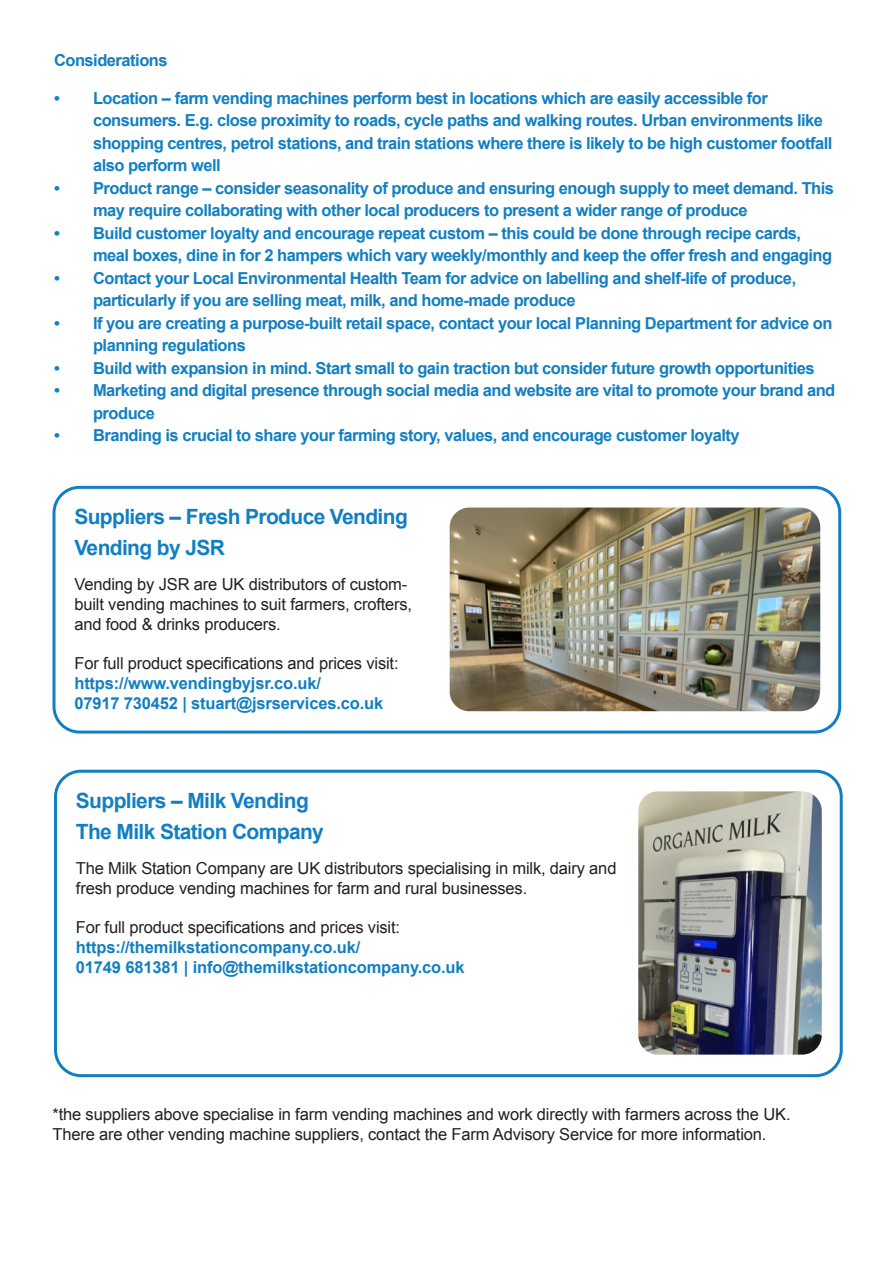
<style>
.page{position:relative;width:893px;height:1263px;background:#fff}
.page>*{position:absolute;margin:0;border:0;box-sizing:border-box;transform-origin:0 0}
.t1{font:700 21px "Arial";letter-spacing:-.03em;color:#127fc2}
.t2{font:700 16.5px/22.5px "Arial";letter-spacing:-.03em;color:#127fc2}
.t3{font:16.5px/19.8px "Arial";letter-spacing:-.01em;color:#231f20}
.t4{font:700 16.5px "Arial";letter-spacing:-.01em;color:#127fc2}
</style>
<div class="page">
<div style="left:52px;top:486px;width:789px;height:247px;border:3px solid #127fc2;border-radius:26px"></div>
<img style="left:450px;top:507px;width:370px;height:204px">
<div style="left:54px;top:770px;width:789px;height:307px;border:3px solid #127fc2;border-radius:26px"></div>
<img style="left:638px;top:791px;width:184px;height:263px">
<p class="t2" style="left:54px;top:50px;width:115px">Considerations</p>
<p class="t2" style="left:93px;top:87px;width:741px;text-indent:-39px">• Location – farm vending machines perform best in locations which are easily accessible for consumers. E.g. close proximity to roads, cycle paths and walking routes. Urban environments like shopping centres, petrol stations, and train stations where there is likely to be high customer footfall also perform well</p>
<p class="t2" style="left:93px;top:177px;width:743px;text-indent:-39px">• Product range – consider seasonality of produce and ensuring enough supply to meet demand. This may require collaborating with other local producers to present a wider range of produce</p>
<p class="t2" style="left:93px;top:222px;width:741px;text-indent:-39px">• Build customer loyalty and encourage repeat custom – this could be done through recipe cards, meal boxes, dine in for 2 hampers which vary weekly/monthly and keep the offer fresh and engaging</p>
<p class="t2" style="left:93px;top:267px;width:705px;text-indent:-39px">• Contact your Local Environmental Health Team for advice on labelling and shelf-life of produce, particularly if you are selling meat, milk, and home-made produce</p>
<p class="t2" style="left:93px;top:312px;width:741px;text-indent:-39px">• If you are creating a purpose-built retail space, contact your local Planning Department for advice on planning regulations</p>
<p class="t2" style="left:54px;top:357px;width:762px">• Build with expansion in mind. Start small to gain traction but consider future growth opportunities</p>
<p class="t2" style="left:93px;top:380px;width:744px;text-indent:-39px">• Marketing and digital presence through social media and website are vital to promote your brand and produce</p>
<p class="t2" style="left:54px;top:425px;width:687px">• Branding is crucial to share your farming story, values, and encourage customer loyalty</p>
<p class="t1" style="left:74px;top:503px;width:335px">Suppliers – Fresh Produce Vending</p>
<p class="t1" style="left:74px;top:534px;width:152px">Vending by JSR</p>
<p class="t3" style="left:74px;top:575px;width:339px">Vending by JSR are UK distributors of custom&shy;built vending machines to suit farmers, crofters, and food &amp; drinks producers.</p>
<p class="t3" style="left:74px;top:654px;width:326px">For full product specifications and prices visit:</p>
<p class="t4" style="left:74px;top:672px;width:248px">https://www.vendingbyjsr.co.uk/</p>
<p class="t4" style="left:74px;top:692px;width:310px">07917 730452 | stuart@jsrservices.co.uk</p>
<p class="t1" style="left:76px;top:786px;width:234px">Suppliers – Milk Vending</p>
<p class="t1" style="left:76px;top:818px;width:250px">The Milk Station Company</p>
<p class="t3" style="left:76px;top:858px;width:542px">The Milk Station Company are UK distributors specialising in milk, dairy and fresh produce vending machines for farm and rural businesses.</p>
<p class="t3" style="left:76px;top:918px;width:326px">For full product specifications and prices visit:</p>
<p class="t4" style="left:76px;top:936px;width:286px">https://themilkstationcompany.co.uk/</p>
<p class="t4" style="left:76px;top:956px;width:390px">01749 681381 | info@themilkstationcompany.co.uk</p>
<p class="t3" style="left:52px;top:1105px;width:740px">*the suppliers above specialise in farm vending machines and work directly with farmers across the UK.<br>There are other vending machine suppliers, contact the Farm Advisory Service for more information.</p>
</div>
